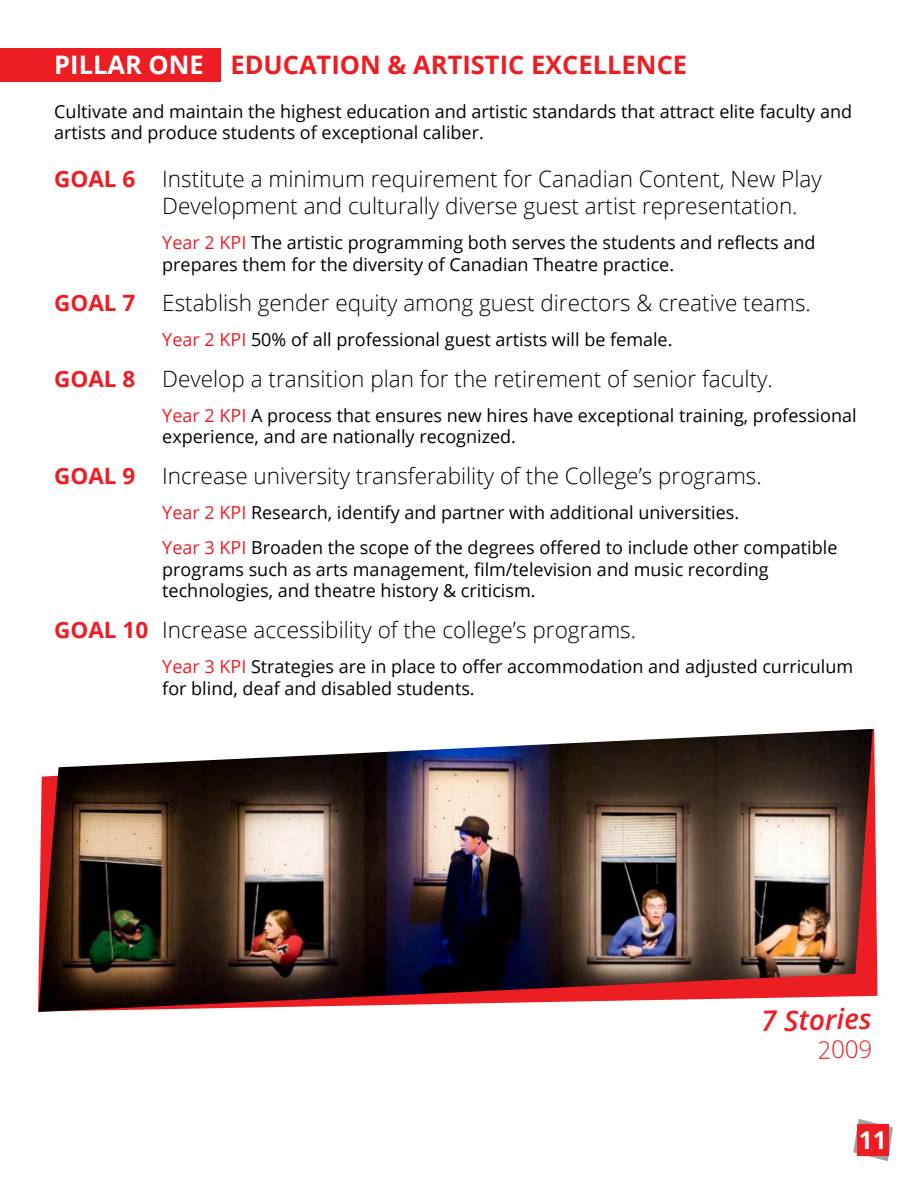
<style>
.page{position:relative;width:918px;height:1188px;background:#fff}
.page>*{position:absolute;margin:0;border:0;box-sizing:border-box;transform-origin:0 0}
.t1{font:italic 600 28.2px "Open Sans";color:#ed1d24}
.t2{font:700 25.5px "Open Sans";color:#ed1d24}
.t3{font:700 24.45px "Open Sans";color:#fff}
.t4{font:300 24px "Open Sans";color:#ed1d24}
.t5{font:300 22.5px/27px "Open Sans";color:#000}
.t6{font:18px/21.6px "Open Sans";color:#000}
.s1{color:#fff}
.s2{font-weight:700;color:#ed1d24}
.s3{color:#ed1d24}
</style>
<div class="page">
<div style="left:0;top:48px;width:221px;height:33px;background:#ed1d24"></div>
<img style="left:38px;top:729px;width:835px;height:283px">
<svg style="left:853px;top:1119px;width:40px;height:42px"></svg>
<div style="left:857px;top:1124px;width:31px;height:32px;background:#ed1d24"></div>
<h2 class="t2" style="left:54px;top:47px;width:634px"><span class="s1">PILLAR ONE</span> EDUCATION &amp; ARTISTIC EXCELLENCE</h2>
<p class="t6" style="left:54px;top:100px;width:799px">Cultivate and maintain the highest education and artistic standards that attract elite faculty and artists and produce students of exceptional caliber.</p>
<p class="t5" style="left:162px;top:165px;width:661px;text-indent:-108px"><span class="s2">GOAL 6</span> Institute a minimum requirement for Canadian Content, New Play<br>Development and culturally diverse guest artist representation.</p>
<p class="t6" style="left:162px;top:231px;width:655px"><span class="s3">Year 2 KPI</span> The artistic programming both serves the students and reflects and prepares them for the diversity of Canadian Theatre practice.</p>
<p class="t5" style="left:54px;top:289px;width:758px"><span class="s2">GOAL 7</span> Establish gender equity among guest directors &amp; creative teams.</p>
<p class="t6" style="left:162px;top:328px;width:512px"><span class="s3">Year 2 KPI</span> 50% of all professional guest artists will be female.</p>
<p class="t5" style="left:54px;top:364px;width:720px"><span class="s2">GOAL 8</span> Develop a transition plan for the retirement of senior faculty.</p>
<p class="t6" style="left:162px;top:404px;width:696px"><span class="s3">Year 2 KPI</span> A process that ensures new hires have exceptional training, professional experience, and are nationally recognized.</p>
<p class="t5" style="left:54px;top:462px;width:709px"><span class="s2">GOAL 9</span> Increase university transferability of the College’s programs.</p>
<p class="t6" style="left:162px;top:494px;width:677px;line-height:35.1px"><span class="s3">Year 2 KPI</span> Research, identify and partner with additional universities.<br><span class="s3">Year 3 KPI</span> Broaden the scope of the degrees offered to include other compatible</p>
<p class="t6" style="left:162px;top:558px;width:608px">programs such as arts management, film/television and music recording technologies, and theatre history &amp; criticism.</p>
<p class="t5" style="left:54px;top:616px;width:583px"><span class="s2">GOAL 10</span> Increase accessibility of the college’s programs.</p>
<p class="t6" style="left:162px;top:655px;width:692px"><span class="s3">Year 3 KPI</span> Strategies are in place to offer accommodation and adjusted curriculum for blind, deaf and disabled students.</p>
<h1 class="t1" style="left:761px;top:1001px;width:112px;rotate:-1deg">7 Stories</h1>
<h3 class="t4" style="left:817px;top:1033px;width:56px;rotate:-1deg">2009</h3>
<h3 class="t3" style="left:859px;top:1123px;width:29px">11</h3>
</div>
